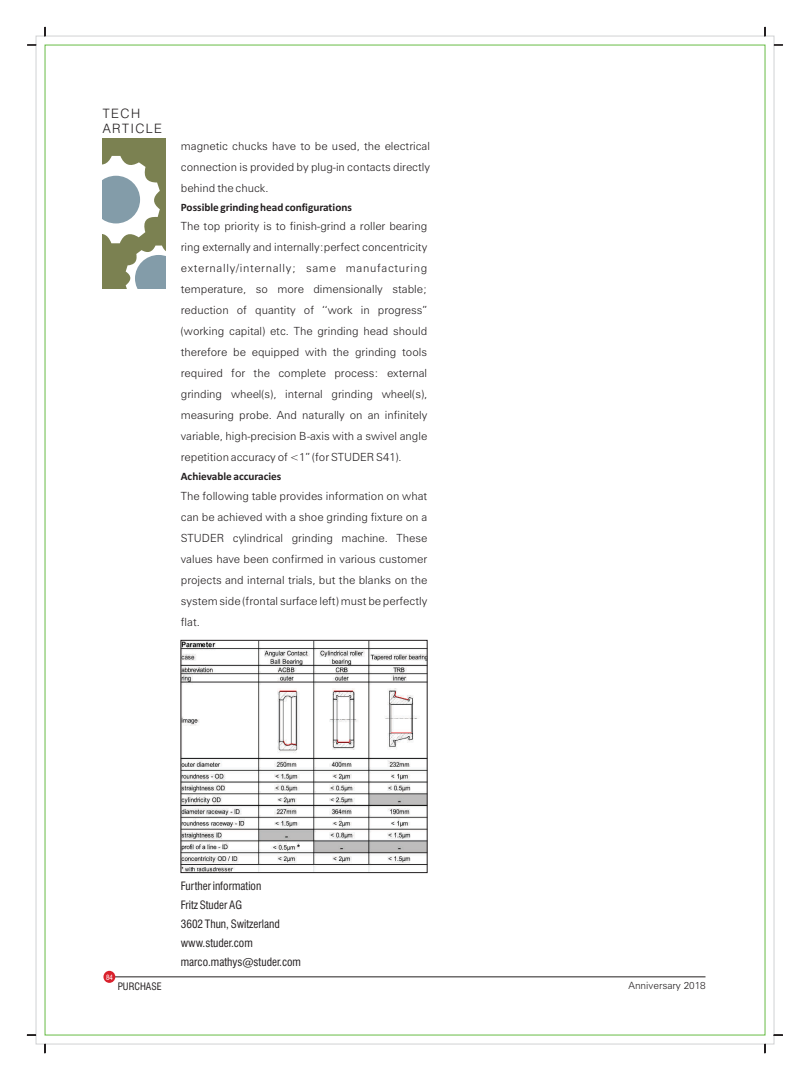
<style>
.page{position:relative;width:810px;height:1080px;background:#fff}
.page>*{position:absolute;margin:0;border:0;box-sizing:border-box;transform-origin:0 0}
.t1{font:300 12.88px/15.5px "Swiss 721 BT";letter-spacing:.125em;color:#231f20}
.t2{font:300 11.25px/21px "Zurich BT";color:#231f20;text-align:justify}
.t3{font:condensed 11.25px/18.9px "Swiss 721 BT";color:#231f20}
.t4{font:700 11.25px "Calibri";color:#231f20}
.t5{font:300 10px "Zurich BT";color:#231f20}
.t6{font:condensed 10px "Swiss 721 BT";color:#231f20}
.t7{font:7.5px "Arial Narrow";color:#fff}
</style>
<div class="page">
<svg style="left:44px;top:1044px;width:2px;height:9px"></svg>
<svg style="left:764px;top:1044px;width:2px;height:9px"></svg>
<svg style="left:764px;top:27px;width:2px;height:9px"></svg>
<svg style="left:44px;top:27px;width:2px;height:9px"></svg>
<div style="left:103px;top:138px;width:63px;height:150px;background:#7b8151"></div>
<svg style="left:103px;top:156px;width:63px;height:132px"></svg>
<img style="left:183px;top:642px;width:242px;height:229px">
<div style="left:181px;top:640px;width:246px;height:233px;border:1px solid #231f20"></div>
<hr style="left:113px;top:977px;width:593px;height:1px;background:#231f20">
<div style="left:103px;top:971px;width:12px;height:12px;background:#d9212c;border-radius:50%"></div>
<p class="t1" style="left:103px;top:107px;width:61px">TECH<br>ARTICLE</p>
<p class="t2" style="left:181px;top:136px;width:251px">magnetic chucks have to be used, the electrical connection is provided by plug-in contacts directly behind the chuck.</p>
<p class="t4" style="left:181px;top:202px;width:173px">Possible grinding head configurations</p>
<p class="t2" style="left:181px;top:217px;width:248px">The top priority is to finish-grind a roller bearing ring externally and internally:perfect concentricity externally/internally; same manufacturing temperature, so more dimensionally stable; reduction of quantity of ‘‘work in progress” (working capital) etc. The grinding head should therefore be equipped with the grinding tools required for the complete process: external grinding wheel(s), internal grinding wheel(s), measuring probe. And naturally on an infinitely variable, high-precision B-axis with a swivel angle repetition accuracy of &lt;1” (for STUDER S41).</p>
<p class="t4" style="left:181px;top:472px;width:102px">Achievable accuracies</p>
<p class="t2" style="left:181px;top:486px;width:248px">The following table provides information on what can be achieved with a shoe grinding fixture on a STUDER cylindrical grinding machine. These values have been confirmed in various customer projects and internal trials, but the blanks on the system side (frontal surface left) must be perfectly flat.</p>
<p class="t7" style="left:106px;top:974px;width:8px">84</p>
<p class="t6" style="left:118px;top:982px;width:45px">PURCHASE</p>
<p class="t3" style="left:181px;top:878px;width:122px">Further information<br>Fritz Studer AG<br>3602 Thun, Switzerland www.studer.com marco.mathys@studer.com</p>
<p class="t5" style="left:628px;top:982px;width:79px">Anniversary 2018</p>
</div>
